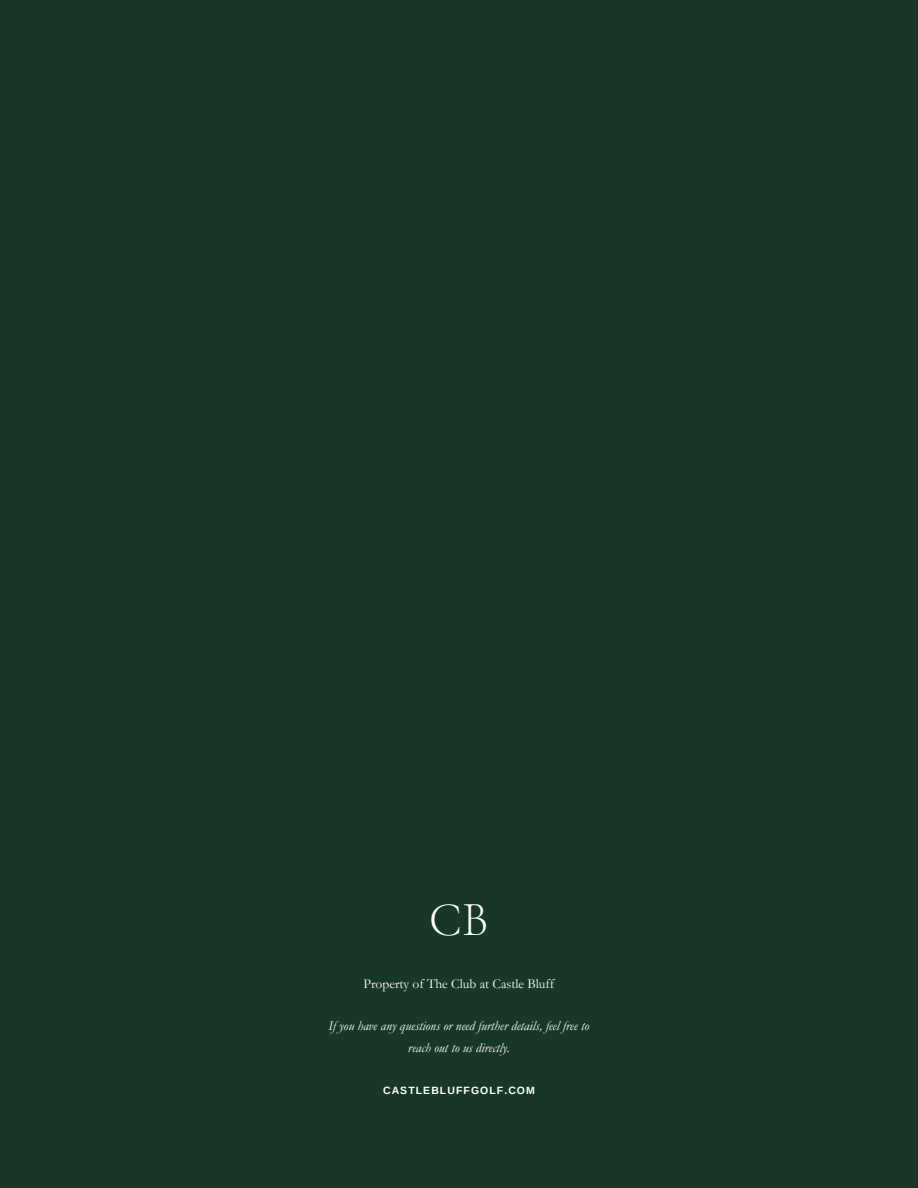
<style>
.page{position:relative;width:918px;height:1188px;background:#183729}
.page>*{position:absolute;margin:0;border:0;box-sizing:border-box;transform-origin:0 0}
.t1{font:300 48px "Cormorant Garamond";color:#fff}
.t2{font:italic 13.5px/21.3px "Garamond";color:#fff;text-align:center}
.t3{font:13.5px "Garamond";color:#fff}
.t4{font:700 10.5px "Arimo";letter-spacing:.1em;color:#fff}
</style>
<div class="page">
<p class="t1" style="left:429px;top:890px;width:61px">CB</p>
<h1 class="t3" style="left:364px;top:976px;width:192px">Property of The Club at Castle Bluff</h1>
<h2 class="t2" style="left:328px;top:1016px;width:262px">If you have any questions or need further details, feel free to reach out to us directly.</h2>
<h2 class="t4" style="left:383px;top:1084px;width:153px">CASTLEBLUFFGOLF.COM</h2>
</div>
